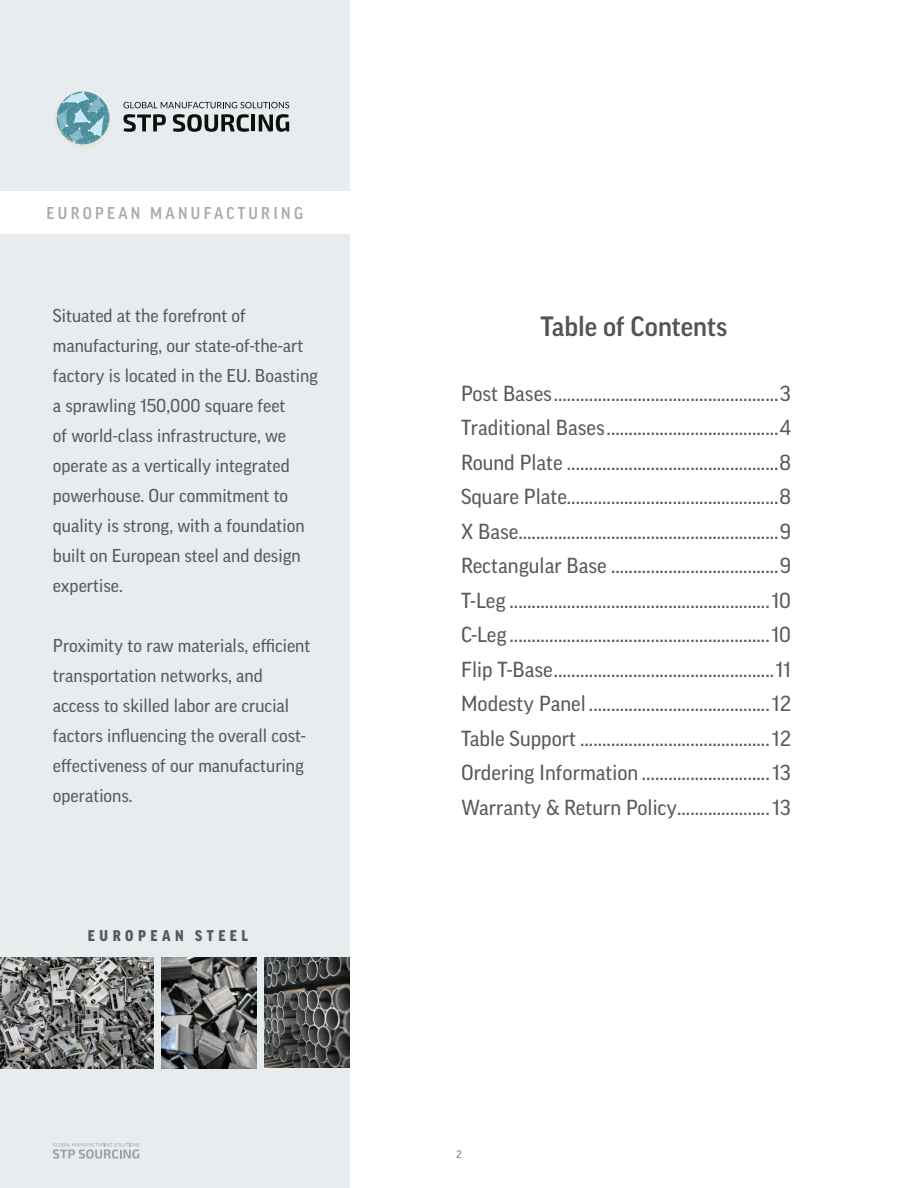
<style>
.page{position:relative;width:918px;height:1188px;background:#fff}
.page>*{position:absolute;margin:0;border:0;box-sizing:border-box;transform-origin:0 0}
.Table_Bases{font:500 27px "Good Pro";color:#565352}
.t1{font:21px "Good Pro News";color:#58595b}
.t2{font:18px/30px "Good Pro News";color:#58595b}
.t3{font:500 16.5px "Good Pro Narr";letter-spacing:.2em;color:#a7a9ac}
.t4{font:900 15px "Good Pro Narr";letter-spacing:.3em;color:#58595b}
.t5{font:10.5px "Good Pro News";color:#757b84}
</style>
<div class="page">
<div style="left:0;top:0;width:350px;height:1188px;background:#e7ecee"></div>
<div style="left:0;top:191px;width:350px;height:43px;background:#fff"></div>
<img style="left:161px;top:957px;width:96px;height:111px">
<img style="left:265px;top:957px;width:85px;height:111px">
<svg style="left:54px;top:90px;width:57px;height:59px"></svg>
<svg style="left:123px;top:114px;width:43px;height:18px"></svg>
<svg style="left:173px;top:114px;width:76px;height:18px"></svg>
<hr style="left:252px;top:115px;width:3px;height:16px;background:#0e0e0e">
<svg style="left:259px;top:114px;width:30px;height:18px"></svg>
<svg style="left:123px;top:102px;width:166px;height:6px"></svg>
<img style="left:0;top:957px;width:153px;height:111px">
<svg style="left:53px;top:1143px;width:86px;height:16px"></svg>
<p class="t3" style="left:47px;top:204px;width:258px">EUROPEAN MANUFACTURING</p>
<p class="t2" style="left:53px;top:300px;width:267px">Situated at the forefront of manufacturing, our state-of-the-art factory is located in the EU. Boasting a sprawling 150,000 square feet<br>of world-class infrastructure, we operate as a vertically integrated powerhouse. Our commitment to quality is strong, with a foundation built on European steel and design expertise.</p>
<p class="t2" style="left:53px;top:630px;width:259px">Proximity to raw materials, efficient transportation networks, and access to skilled labor are crucial factors influencing the overall cost&shy;effectiveness of our manufacturing operations.</p>
<p class="t4" style="left:88px;top:928px;width:162px">EUROPEAN STEEL</p>
<p class="Table_Bases" style="left:540px;top:311px;width:188px">Table of Contents</p>
<p class="t1" style="left:461px;top:381px;width:332px">Post Bases...................................................3</p>
<p class="t1" style="left:461px;top:416px;width:331px">Traditional Bases.......................................4</p>
<p class="t1" style="left:461px;top:450px;width:332px">Round Plate ................................................8</p>
<p class="t1" style="left:461px;top:485px;width:332px">Square Plate................................................8</p>
<p class="t1" style="left:461px;top:519px;width:332px">X Base...........................................................9</p>
<p class="t1" style="left:461px;top:554px;width:332px">Rectangular Base ......................................9</p>
<p class="t1" style="left:461px;top:588px;width:332px">T-Leg ...........................................................10</p>
<p class="t1" style="left:461px;top:623px;width:332px">C-Leg ...........................................................10</p>
<p class="t1" style="left:461px;top:657px;width:332px">Flip T-Base..................................................11</p>
<p class="t1" style="left:461px;top:692px;width:332px">Modesty Panel .........................................12</p>
<p class="t1" style="left:461px;top:726px;width:332px">Table Support ...........................................12</p>
<p class="t1" style="left:461px;top:761px;width:332px">Ordering Information .............................13</p>
<p class="t1" style="left:461px;top:795px;width:332px">Warranty &amp; Return Policy.....................13</p>
<p class="t5" style="left:456px;top:1148px;width:7px">2</p>
</div>
